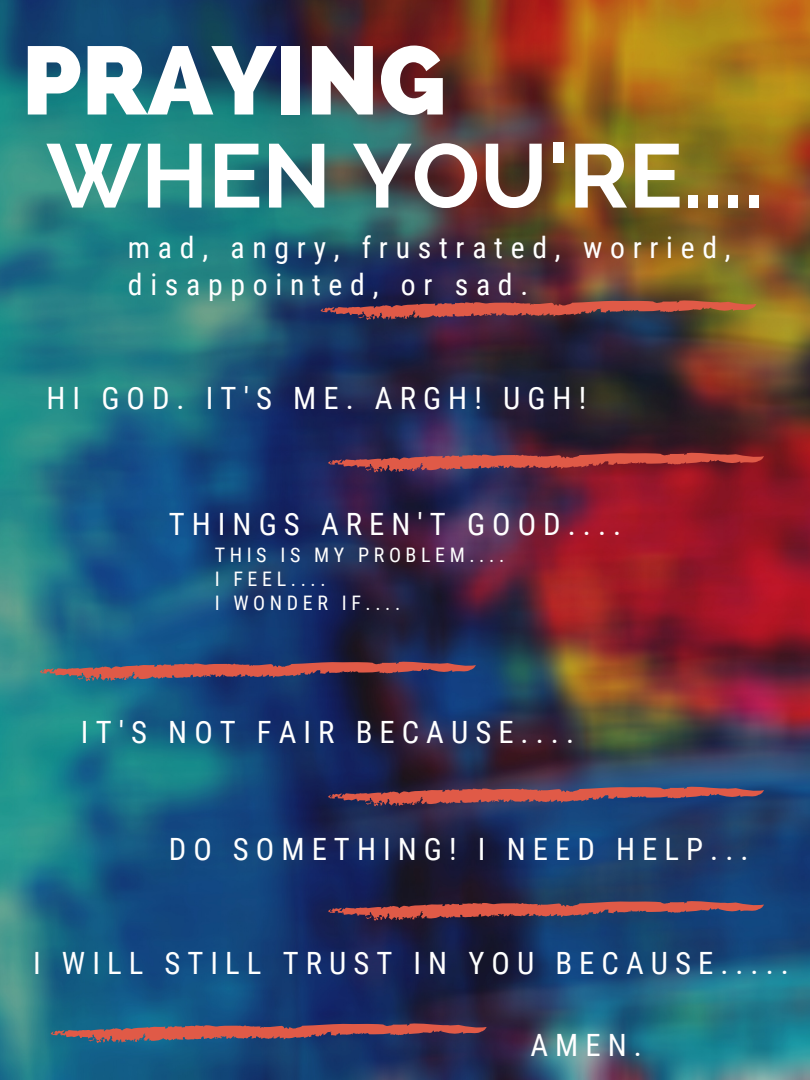
<style>
.page{position:relative;width:810px;height:1080px;background:#fff}
.page>*{position:absolute;margin:0;border:0;box-sizing:border-box;transform-origin:0 0}
.t1{font:800 96.44px "Raleway";color:#fff}
.t2{font:700 90px "Raleway";color:#fff}
.t3{font:30.69px "Roboto Condensed";letter-spacing:.23em;color:#fff}
.t4{font:29.69px/36.6px "Roboto Condensed";letter-spacing:.26em;color:#fff}
.t5{font:20px/24.4px "Roboto Condensed";letter-spacing:.23em;color:#fff}
</style>
<div class="page">
<img style="left:0;top:0;width:810px;height:1080px">
<svg style="left:320px;top:300px;width:436px;height:20px;background:#8a4642"></svg>
<svg style="left:328px;top:452px;width:436px;height:20px;background:#9a3c41"></svg>
<svg style="left:40px;top:661px;width:436px;height:20px;background:#794e5c"></svg>
<svg style="left:328px;top:786px;width:436px;height:20px;background:#7d4857"></svg>
<svg style="left:328px;top:900px;width:436px;height:21px;background:#754351"></svg>
<svg style="left:50px;top:1023px;width:437px;height:20px;background:#794f5c"></svg>
<h1 class="t1" style="left:22px;top:24px;width:426px">PRAYING</h1>
<h2 class="t2" style="left:46px;top:123px;width:719px">WHEN YOU'RE....</h2>
<p class="t4" style="left:128px;top:230px;width:604px">mad, angry, frustrated, worried, disappointed, or sad.</p>
<p class="t3" style="left:46px;top:380px;width:541px">HI GOD. IT'S ME. ARGH! UGH!</p>
<p class="t3" style="left:169px;top:506px;width:454px">THINGS AREN'T GOOD....</p>
<p class="t5" style="left:215px;top:543px;width:291px">THIS IS MY PROBLEM....<br>I FEEL....<br>I WONDER IF....</p>
<p class="t3" style="left:81px;top:714px;width:495px">IT'S NOT FAIR BECAUSE....</p>
<p class="t3" style="left:169px;top:831px;width:581px">DO SOMETHING! I NEED HELP...</p>
<p class="t3" style="left:33px;top:946px;width:757px">I WILL STILL TRUST IN YOU BECAUSE.....</p>
<p class="t3" style="left:530px;top:1028px;width:113px">AMEN.</p>
</div>
